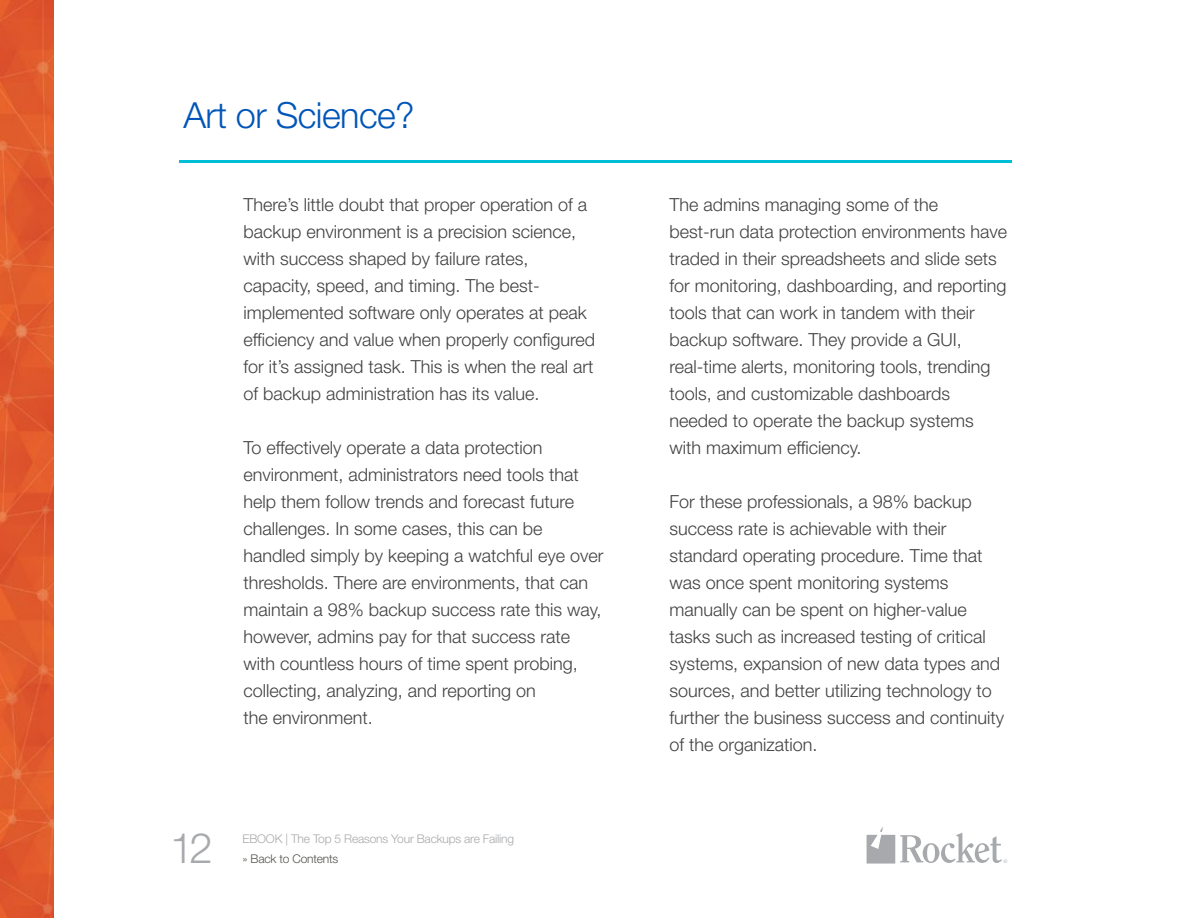
<style>
.page{position:relative;width:1188px;height:918px;background:#fff}
.page>*{position:absolute;margin:0;border:0;box-sizing:border-box;transform-origin:0 0}
.t1{font:300 42px "Helvetica Neue LT Std";color:#a7a9ac}
.t2{font:300 36px "Helvetica Neue LT Std";letter-spacing:-.015em;color:#0055b8}
.t3{font:300 18px/27px "Helvetica Neue LT Std";color:#414042}
.t4{font:300 12px "Helvetica Neue LT Std";letter-spacing:-.015em;color:#a7a9ac}
.t5{font:300 12px "Helvetica Neue LT Std";letter-spacing:-.015em;color:#51534a}
</style>
<div class="page">
<img style="left:0;top:0;width:54px;height:918px">
<svg style="left:867px;top:827px;width:140px;height:37px"></svg>
<hr style="left:179px;top:160px;width:832px;height:3px;background:#00bed6">
<h2 class="t2" style="left:183px;top:93px;width:233px">Art or Science?</h2>
<p class="t3" style="left:243px;top:190px;width:353px">There’s little doubt that proper operation of a backup environment is a precision science, with success shaped by failure rates, capacity, speed, and timing. The best&shy;implemented software only operates at peak efficiency and value when properly configured for it’s assigned task. This is when the real art of backup administration has its value.</p>
<p class="t3" style="left:243px;top:433px;width:362px">To effectively operate a data protection environment, administrators need tools that help them follow trends and forecast future challenges. In some cases, this can be handled simply by keeping a watchful eye over thresholds. There are environments, that can maintain a 98% backup success rate this way, however, admins pay for that success rate with countless hours of time spent probing, collecting, analyzing, and reporting on<br>the environment.</p>
<h1 class="t1" style="left:170px;top:823px;width:44px">12</h1>
<p class="t4" style="left:243px;top:832px;width:273px">EBOOK | The Top 5 Reasons Your Backups are Failing</p>
<p class="t5" style="left:243px;top:852px;width:97px">» Back to Contents</p>
<p class="t3" style="left:669px;top:190px;width:339px">The admins managing some of the best-run data protection environments have traded in their spreadsheets and slide sets for monitoring, dashboarding, and reporting tools that can work in tandem with their backup software. They provide a GUI, real-time alerts, monitoring tools, trending tools, and customizable dashboards needed to operate the backup systems with maximum efficiency.</p>
<p class="t3" style="left:669px;top:487px;width:336px">For these professionals, a 98% backup success rate is achievable with their standard operating procedure. Time that was once spent monitoring systems manually can be spent on higher-value tasks such as increased testing of critical systems, expansion of new data types and sources, and better utilizing technology to further the business success and continuity of the organization.</p>
</div>
